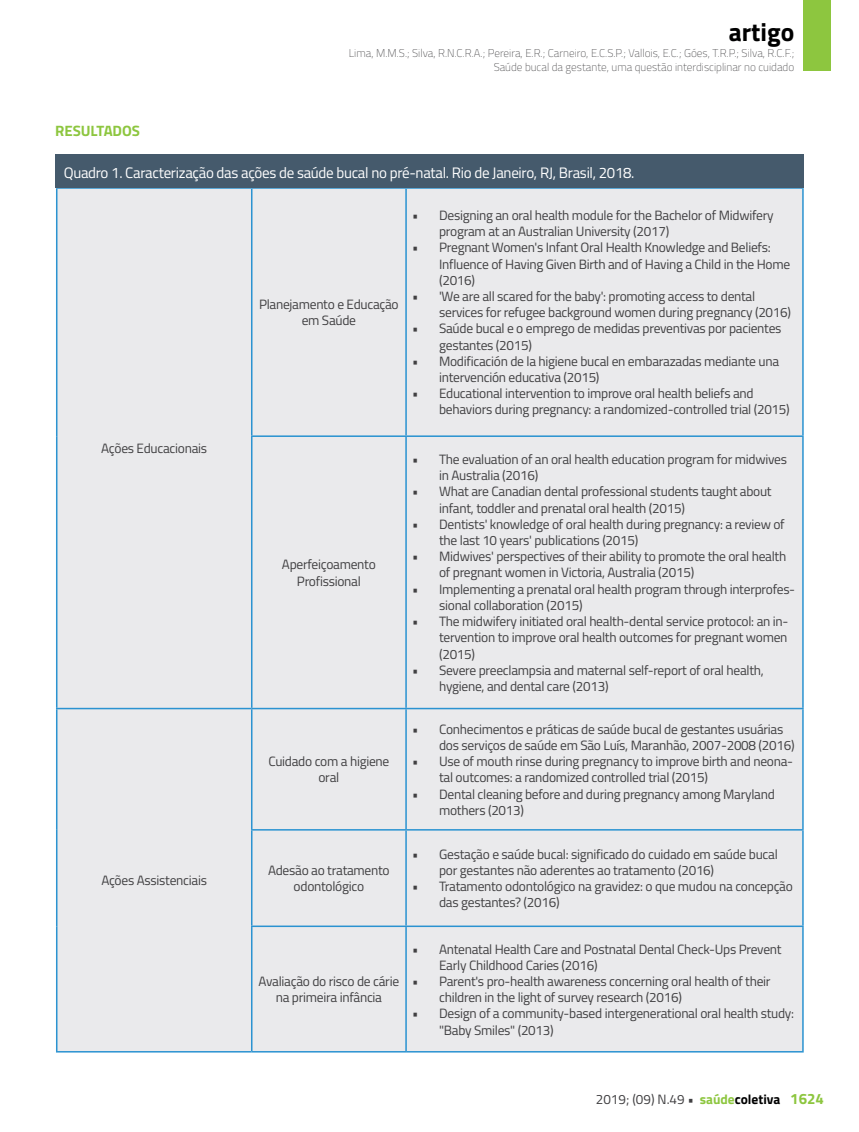
<style>
.page{position:relative;width:859px;height:1132px;background:#fff}
.page>*{position:absolute;margin:0;border:0;box-sizing:border-box;transform-origin:0 0}
.t1{font:700 25.5px "Titillium";color:#000}
.t2{font:15.15px "Titillium";letter-spacing:-.02em;color:#fff}
.t3{font:700 15px "Titillium";letter-spacing:-.005em;color:#8dc63f}
.t4{font:13.5px/16.2px "Titillium";letter-spacing:-.02em;color:#414042}
.t5{font:100 11.25px/13.5px "Titillium";color:#414042;text-align:right}
.s1{font-weight:700}
.s2{font-weight:700;color:#8dc63f}
.s3{font-weight:700;color:#000}
.s4{font-weight:700;font-size:15px;color:#8dc63f}
</style>
<div class="page">
<div style="left:804px;top:0;width:27px;height:71px;background:#8dc63f"></div>
<div style="left:57px;top:189px;width:745px;height:861px;background:#eaeaec"></div>
<hr style="left:251px;top:189px;width:1px;height:246px;background:#2b93d1">
<hr style="left:405px;top:189px;width:2px;height:246px;background:#2b93d1">
<hr style="left:802px;top:189px;width:2px;height:246px;background:#2b93d1">
<hr style="left:251px;top:437px;width:1px;height:270px;background:#2b93d1">
<hr style="left:405px;top:437px;width:2px;height:270px;background:#2b93d1">
<hr style="left:802px;top:437px;width:2px;height:270px;background:#2b93d1">
<hr style="left:251px;top:709px;width:1px;height:119px;background:#2b93d1">
<hr style="left:405px;top:709px;width:2px;height:119px;background:#2b93d1">
<hr style="left:802px;top:709px;width:2px;height:119px;background:#2b93d1">
<hr style="left:251px;top:830px;width:1px;height:95px;background:#2b93d1">
<hr style="left:405px;top:830px;width:2px;height:95px;background:#2b93d1">
<hr style="left:802px;top:830px;width:2px;height:95px;background:#2b93d1">
<hr style="left:251px;top:926px;width:1px;height:124px;background:#2b93d1">
<hr style="left:405px;top:926px;width:2px;height:124px;background:#2b93d1">
<hr style="left:802px;top:926px;width:2px;height:124px;background:#2b93d1">
<hr style="left:56px;top:187px;width:196px;height:2px;background:#2b93d1">
<hr style="left:56px;top:189px;width:1px;height:247px;background:#2b93d1">
<hr style="left:252px;top:187px;width:154px;height:2px;background:#2b93d1">
<hr style="left:406px;top:187px;width:398px;height:2px;background:#2b93d1">
<hr style="left:56px;top:436px;width:1px;height:271px;background:#2b93d1">
<hr style="left:251px;top:435px;width:155px;height:2px;background:#2b93d1">
<hr style="left:406px;top:435px;width:398px;height:2px;background:#2b93d1">
<hr style="left:56px;top:707px;width:196px;height:2px;background:#2b93d1">
<hr style="left:56px;top:709px;width:1px;height:120px;background:#2b93d1">
<hr style="left:252px;top:707px;width:154px;height:2px;background:#2b93d1">
<hr style="left:406px;top:707px;width:398px;height:2px;background:#2b93d1">
<hr style="left:56px;top:829px;width:1px;height:97px;background:#2b93d1">
<hr style="left:251px;top:828px;width:155px;height:2px;background:#2b93d1">
<hr style="left:406px;top:828px;width:398px;height:2px;background:#2b93d1">
<hr style="left:56px;top:926px;width:1px;height:124px;background:#2b93d1">
<hr style="left:251px;top:925px;width:155px;height:1px;background:#2b93d1">
<hr style="left:406px;top:925px;width:398px;height:1px;background:#2b93d1">
<hr style="left:56px;top:1050px;width:196px;height:2px;background:#2b93d1">
<hr style="left:252px;top:1050px;width:154px;height:2px;background:#2b93d1">
<hr style="left:406px;top:1050px;width:398px;height:2px;background:#2b93d1">
<div style="left:55px;top:154px;width:749px;height:33px;background:#455a6c"></div>
<p class="t3" style="left:55px;top:119px;width:86px">RESULTADOS</p>
<h1 class="t1" style="left:729px;top:13px;width:67px">artigo</h1>
<p class="t5" style="left:349px;top:46px;width:447px">Lima, M.M.S.; Silva, R.N.C.R.A.; Pereira, E.R.; Carneiro, E.C.S.P.; Vallois, E.C.; Góes, T.R.P.; Silva, R.C.F.;<br>Saúde bucal da gestante, uma questão interdisciplinar no cuidado</p>
<p class="t2" style="left:64px;top:161px;width:572px">Quadro 1. Caracterização das ações de saúde bucal no pré-natal. Rio de Janeiro, RJ, Brasil, 2018.</p>
<p class="t4" style="left:101px;top:439px;width:107px">Ações Educacionais</p>
<p class="t4" style="left:101px;top:871px;width:107px">Ações Assistenciais</p>
<p class="t4" style="left:259px;top:295px;width:141px;text-align:center">Planejamento e Educação em Saúde</p>
<p class="t4" style="left:282px;top:555px;width:95px;text-align:center">Aperfeiçoamento<br>Profissional</p>
<p class="t4" style="left:268px;top:752px;width:122px;text-align:center">Cuidado com a higiene oral</p>
<p class="t4" style="left:268px;top:861px;width:123px;text-align:center">Adesão ao tratamento odontológico</p>
<p class="t4" style="left:259px;top:972px;width:142px;text-align:center">Avaliação do risco de cárie na primeira infância</p>
<p class="t4" style="left:439px;top:206px;width:336px;text-indent:-27px">• Designing an oral health module for the Bachelor of Midwifery program at an Australian University (2017)</p>
<p class="t4" style="left:439px;top:239px;width:353px;text-indent:-27px">• Pregnant Women's Infant Oral Health Knowledge and Beliefs:<br>Influence of Having Given Birth and of Having a Child in the Home (2016)</p>
<p class="t4" style="left:439px;top:287px;width:353px;text-indent:-27px">• 'We are all scared for the baby': promoting access to dental services for refugee background women during pregnancy (2016)</p>
<p class="t4" style="left:439px;top:320px;width:344px;text-indent:-27px">• Saúde bucal e o emprego de medidas preventivas por pacientes gestantes (2015)</p>
<p class="t4" style="left:439px;top:352px;width:341px;text-indent:-27px">• Modificación de la higiene bucal en embarazadas mediante una intervención educativa (2015)</p>
<p class="t4" style="left:439px;top:384px;width:352px;text-indent:-27px">• Educational intervention to improve oral health beliefs and behaviors during pregnancy: a randomized-controlled trial (2015)</p>
<p class="t4" style="left:439px;top:450px;width:349px;text-indent:-27px">• The evaluation of an oral health education program for midwives in Australia (2016)</p>
<p class="t4" style="left:439px;top:482px;width:334px;text-indent:-27px">• What are Canadian dental professional students taught about infant, toddler and prenatal oral health (2015)</p>
<p class="t4" style="left:439px;top:515px;width:347px;text-indent:-27px">• Dentists' knowledge of oral health during pregnancy: a review of the last 10 years' publications (2015)</p>
<p class="t4" style="left:439px;top:547px;width:349px;text-indent:-27px">• Midwives' perspectives of their ability to promote the oral health of pregnant women in Victoria, Australia (2015)</p>
<p class="t4" style="left:439px;top:580px;width:357px;text-indent:-27px">• Implementing a prenatal oral health program through interprofes&shy;sional collaboration (2015)</p>
<p class="t4" style="left:439px;top:612px;width:351px;text-align:justify;text-indent:-27px">• The midwifery initiated oral health-dental service protocol: an in&shy;tervention to improve oral health outcomes for pregnant women (2015)</p>
<p class="t4" style="left:439px;top:661px;width:326px;text-indent:-27px">• Severe preeclampsia and maternal self-report of oral health, hygiene, and dental care (2013)</p>
<p class="t4" style="left:439px;top:720px;width:357px;text-indent:-27px">• Conhecimentos e práticas de saúde bucal de gestantes usuárias dos serviços de saúde em São Luís, Maranhão, 2007-2008 (2016)</p>
<p class="t4" style="left:439px;top:752px;width:355px;text-indent:-27px">• Use of mouth rinse during pregnancy to improve birth and neona&shy;tal outcomes: a randomized controlled trial (2015)</p>
<p class="t4" style="left:439px;top:784px;width:337px;text-indent:-27px">• Dental cleaning before and during pregnancy among Maryland mothers (2013)</p>
<p class="t4" style="left:439px;top:845px;width:340px;text-indent:-27px">• Gestação e saúde bucal: significado do cuidado em saúde bucal por gestantes não aderentes ao tratamento (2016)</p>
<p class="t4" style="left:439px;top:877px;width:355px;text-indent:-27px">• Tratamento odontológico na gravidez: o que mudou na concepção das gestantes? (2016)</p>
<p class="t4" style="left:439px;top:939px;width:344px;text-indent:-27px">• Antenatal Health Care and Postnatal Dental Check-Ups Prevent<br>Early Childhood Caries (2016)</p>
<p class="t4" style="left:439px;top:972px;width:333px;text-indent:-27px">• Parent's pro-health awareness concerning oral health of their children in the light of survey research (2016)</p>
<p class="t4" style="left:439px;top:1004px;width:356px;text-indent:-27px">• Design of a community-based intergenerational oral health study: "Baby Smiles" (2013)</p>
<p class="t4" style="left:596px;top:1090px;width:230px">2019; (09) N.49 <span class="s1">•</span> <span class="s2">saúde</span><span class="s3">coletiva</span> <span class="s4">1624</span></p>
</div>
